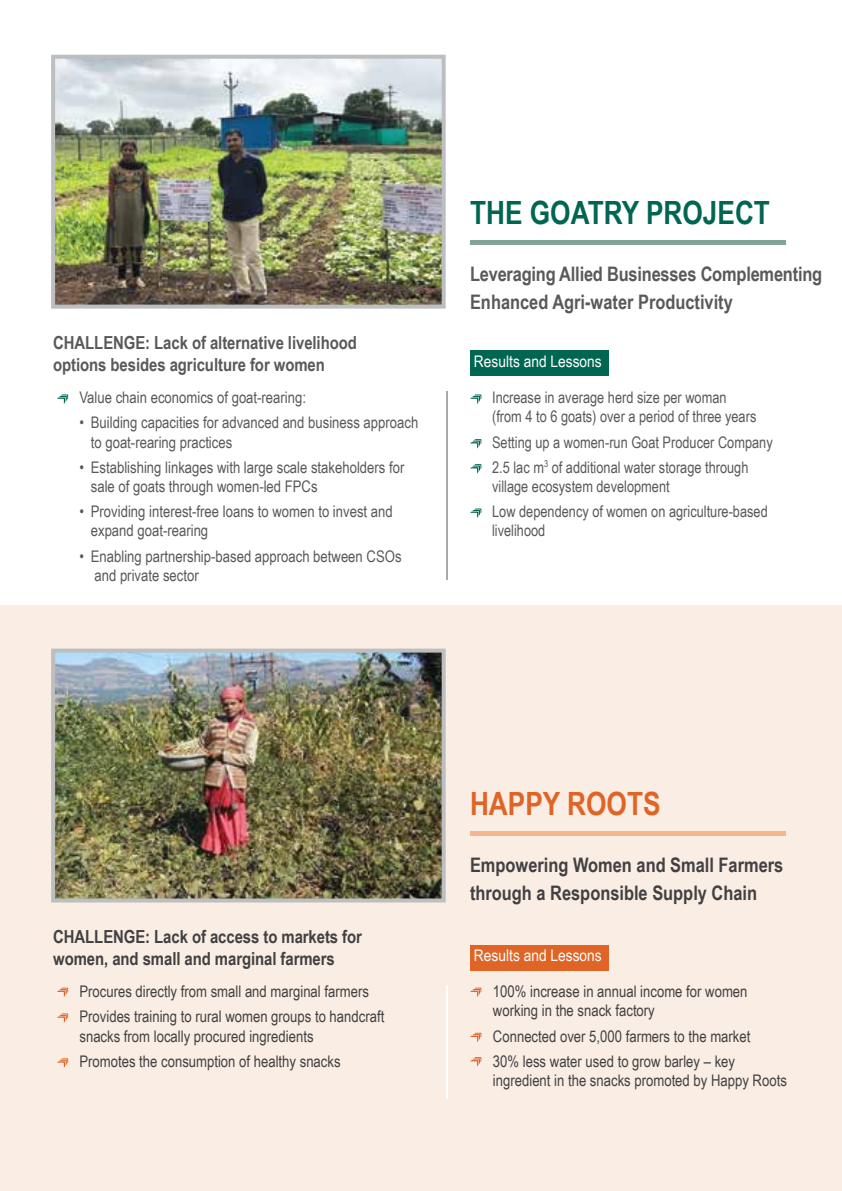
<style>
.page{position:relative;width:842px;height:1191px;background:#fff}
.page>*{position:absolute;margin:0;border:0;box-sizing:border-box;transform-origin:0 0}
.t1{font:700 32px "Arial Narrow";color:#006652}
.t2{font:700 32px "Arial Narrow";color:#df6426}
.t3{font:700 20px/28px "Arial Narrow";letter-spacing:-.01em;color:#58595b}
.t4{font:700 20px/28px "Arial Narrow";color:#414042}
.t5{font:700 18px/21.6px "Arial Narrow";letter-spacing:-.005em;color:#58595b}
.t6{font:700 18px/21.6px "Arial Narrow";letter-spacing:-.005em;color:#414042}
.t7{font:16px/19.2px "Arial Narrow";color:#58595b}
.t8{font:16px/25.2px "Arial Narrow";color:#414042}
.t9{font:16px "Arial Narrow";color:#fff;scale:1.05 1}
</style>
<div class="page">
<div style="left:0;top:605px;width:842px;height:586px;background:#faeee4"></div>
<svg style="left:57px;top:394px;width:11px;height:10px"></svg>
<hr style="left:446px;top:392px;width:1px;height:187px;background:#a7a9ac">
<div style="left:470px;top:240px;width:315px;height:5px;background:#81a398"></div>
<svg style="left:470px;top:394px;width:11px;height:10px"></svg>
<svg style="left:470px;top:464px;width:11px;height:9px"></svg>
<svg style="left:470px;top:439px;width:11px;height:9px"></svg>
<svg style="left:470px;top:508px;width:11px;height:10px"></svg>
<div style="left:470px;top:350px;width:139px;height:26px;background:#006652"></div>
<img style="left:56px;top:60px;width:385px;height:243px">
<div style="left:51px;top:55px;width:395px;height:253px;border:4px solid #bcbec0"></div>
<svg style="left:57px;top:987px;width:11px;height:10px"></svg>
<svg style="left:57px;top:1013px;width:11px;height:10px"></svg>
<svg style="left:57px;top:1058px;width:11px;height:9px"></svg>
<hr style="left:446px;top:985px;width:1px;height:114px;background:#fff">
<hr style="left:470px;top:831px;width:315px;height:4px;background:#f4b68b">
<svg style="left:470px;top:987px;width:11px;height:10px"></svg>
<svg style="left:470px;top:1057px;width:11px;height:9px"></svg>
<svg style="left:470px;top:1032px;width:11px;height:10px"></svg>
<div style="left:470px;top:944px;width:139px;height:26px;background:#df6426"></div>
<img style="left:56px;top:653px;width:385px;height:244px">
<div style="left:51px;top:648px;width:395px;height:254px;border:4px solid #bcbec0"></div>
<p class="t5" style="left:53px;top:331px;width:305px">CHALLENGE: Lack of alternative livelihood options besides agriculture for women</p>
<p class="t7" style="left:79px;top:387px;width:228px">Value chain economics of goat-rearing:</p>
<p class="t7" style="left:91px;top:412px;width:329px;text-indent:-11px">• Building capacities for advanced and business approach to goat-rearing practices</p>
<p class="t7" style="left:91px;top:457px;width:315px;text-indent:-11px">• Establishing linkages with large scale stakeholders for sale of goats through women-led FPCs</p>
<p class="t7" style="left:91px;top:501px;width:303px;text-indent:-11px">• Providing interest-free loans to women to invest and expand goat-rearing</p>
<p class="t7" style="left:94px;top:546px;width:309px;text-indent:-15px">• Enabling partnership-based approach between CSOs and private sector</p>
<h1 class="t1" style="left:470px;top:188px;width:301px">THE GOATRY PROJECT</h1>
<p class="t3" style="left:470px;top:259px;width:354px">Leveraging Allied Businesses Complementing<br>Enhanced Agri-water Productivity</p>
<p class="t9" style="left:474px;top:349px;width:123px">Results and Lessons</p>
<p class="t7" style="left:492px;top:387px;width:266px">Increase in average herd size per woman (from 4 to 6 goats) over a period of three years</p>
<p class="t7" style="left:492px;top:429px;width:282px;line-height:25.2px">Setting up a women-run Goat Producer Company<br>2.5 lac m<sup>3</sup> of additional water storage through</p>
<p class="t7" style="left:492px;top:473px;width:277px;line-height:25.2px">village ecosystem development<br>Low dependency of women on agriculture-based</p>
<p class="t7" style="left:492px;top:520px;width:55px">livelihood</p>
<p class="t6" style="left:53px;top:925px;width:310px">CHALLENGE: Lack of access to markets for women, and small and marginal farmers</p>
<p class="t8" style="left:79px;top:978px;width:306px">Procures directly from small and marginal farmers<br>Provides training to rural women groups to handcraft</p>
<p class="t8" style="left:79px;top:1022px;width:263px">snacks from locally procured ingredients<br>Promotes the consumption of healthy snacks</p>
<h1 class="t2" style="left:470px;top:779px;width:192px">HAPPY ROOTS</h1>
<p class="t4" style="left:470px;top:850px;width:315px">Empowering Women and Small Farmers through a Responsible Supply Chain</p>
<p class="t9" style="left:474px;top:943px;width:123px">Results and Lessons</p>
<p class="t8" style="left:493px;top:981px;width:256px;line-height:19.2px">100% increase in annual income for women working in the snack factory</p>
<p class="t8" style="left:493px;top:1022px;width:259px">Connected over 5,000 farmers to the market<br>30% less water used to grow barley – key</p>
<p class="t8" style="left:493px;top:1067px;width:295px">ingredient in the snacks promoted by Happy Roots</p>
</div>
